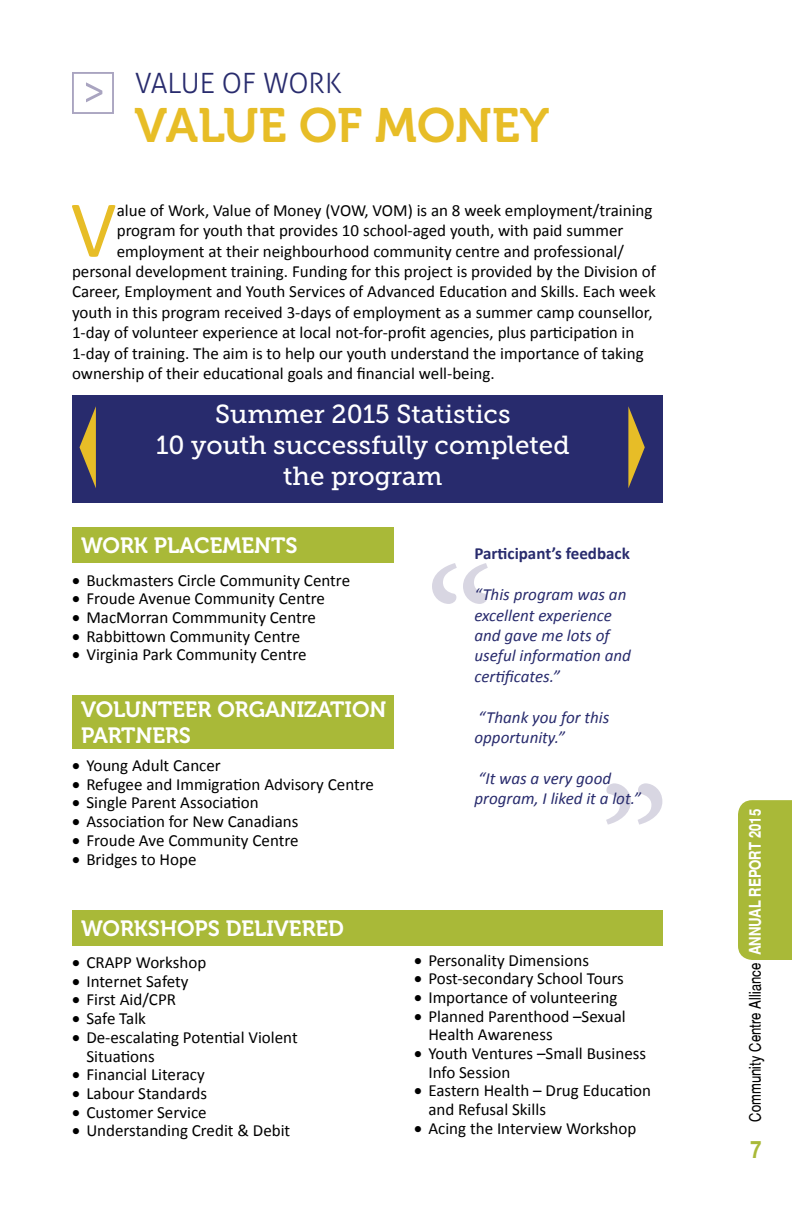
<style>
.page{position:relative;width:792px;height:1224px;background:#fff}
.page>*{position:absolute;margin:0;border:0;box-sizing:border-box;transform-origin:0 0}
.t1{font:81.2px "Calibri";color:#e7bd27}
.t2{font:48px "Museo 700";color:#e7bd27}
.t3{font:300 28px "Aller";color:#282b6d}
.t4{font:26px/31.2px "Museo Slab 500";color:#fff;text-align:center}
.t5{font:700 24px "Switzerland Narrow";color:#a9b938}
.t6{font:22px/26.4px "Museo 700";color:#fff}
.t7{font:17px/18.6px "Calibri";color:#000}
.t8{font:italic 17px/20.4px "Calibri";color:#282b6d}
.t9{font:700 17px "Calibri";color:#282b6d}
.t10{font:16px "Switzerland Narrow Plain";color:#000}
.s1{font-family:"Switzerland Narrow";font-weight:700;color:#fff}
</style>
<div class="page">
<div style="left:738px;top:800px;width:54px;height:160px;background:#a9b938"></div>
<svg style="left:432px;top:563px;width:25px;height:41px"></svg>
<svg style="left:463px;top:563px;width:25px;height:41px"></svg>
<svg style="left:606px;top:783px;width:25px;height:42px"></svg>
<svg style="left:638px;top:783px;width:24px;height:42px"></svg>
<div style="left:72px;top:395px;width:590px;height:108px;background:#282b6d"></div>
<svg style="left:80px;top:406px;width:16px;height:82px"></svg>
<svg style="left:628px;top:406px;width:17px;height:82px"></svg>
<div style="left:72px;top:527px;width:321px;height:36px;background:#a9b938"></div>
<div style="left:72px;top:695px;width:321px;height:54px;background:#a9b938"></div>
<div style="left:72px;top:72px;width:42px;height:42px;border:2px solid #a9a4c0"></div>
<svg style="left:86px;top:82px;width:16px;height:20px"></svg>
<div style="left:72px;top:910px;width:590px;height:36px;background:#a9b938"></div>
<h3 class="t3" style="left:135px;top:66px;width:208px">VALUE OF WORK</h3>
<h2 class="t2" style="left:134px;top:99px;width:416px">VALUE OF MONEY</h2>
<h1 class="t1" style="left:71px;top:178px;width:48px">V</h1>
<p class="t7" style="left:117px;top:201px;width:537px">alue of Work, Value of Money (VOW, VOM) is an 8 week employment/training</p>
<p class="t7" style="left:117px;top:221px;width:508px">program for youth that provides 10 school-aged youth, with paid summer</p>
<p class="t7" style="left:117px;top:242px;width:509px">employment at their neighbourhood community centre and professional/</p>
<p class="t7" style="left:72px;top:262px;width:586px">personal development training. Funding for this project is provided by the Division of</p>
<p class="t7" style="left:72px;top:283px;width:585px">Career, Employment and Youth Services of Advanced Education and Skills. Each week</p>
<p class="t7" style="left:72px;top:303px;width:582px">youth in this program received 3-days of employment as a summer camp counsellor,</p>
<p class="t7" style="left:72px;top:323px;width:564px">1-day of volunteer experience at local not-for-profit agencies, plus participation in</p>
<p class="t7" style="left:72px;top:344px;width:573px">1-day of training. The aim is to help our youth understand the importance of taking</p>
<p class="t7" style="left:72px;top:364px;width:424px">ownership of their educational goals and financial well-being.</p>
<h3 class="t4" style="left:156px;top:398px;width:415px">Summer 2015 Statistics<br>10 youth successfully completed the program</h3>
<p class="t6" style="left:81px;top:533px;width:218px">WORK PLACEMENTS</p>
<p class="t7" style="left:72px;top:571px;width:280px">• Buckmasters Circle Community Centre</p>
<p class="t7" style="left:72px;top:589px;width:254px">• Froude Avenue Community Centre</p>
<p class="t7" style="left:72px;top:608px;width:246px">• MacMorran Commmunity Centre</p>
<p class="t7" style="left:72px;top:627px;width:230px">• Rabbittown Community Centre</p>
<p class="t7" style="left:72px;top:645px;width:236px">• Virginia Park Community Centre</p>
<p class="t6" style="left:81px;top:696px;width:307px">VOLUNTEER ORGANIZATION<br>PARTNERS</p>
<p class="t7" style="left:72px;top:756px;width:150px">• Young Adult Cancer</p>
<p class="t7" style="left:72px;top:775px;width:304px">• Refugee and Immigration Advisory Centre</p>
<p class="t7" style="left:72px;top:794px;width:188px">• Single Parent Association</p>
<p class="t7" style="left:72px;top:812px;width:228px">• Association for New Canadians</p>
<p class="t7" style="left:72px;top:831px;width:228px">• Froude Ave Community Centre</p>
<p class="t7" style="left:72px;top:850px;width:126px">• Bridges to Hope</p>
<p class="t6" style="left:81px;top:915px;width:265px">WORKSHOPS DELIVERED</p>
<p class="t7" style="left:72px;top:953px;width:136px">• CRAPP Workshop</p>
<p class="t7" style="left:72px;top:972px;width:118px">• Internet Safety</p>
<p class="t7" style="left:72px;top:991px;width:106px">• First Aid/CPR</p>
<p class="t7" style="left:72px;top:1009px;width:76px">• Safe Talk</p>
<p class="t7" style="left:86px;top:1028px;width:213px;text-indent:-14px">• De-escalating Potential Violent<br>Situations</p>
<p class="t7" style="left:72px;top:1065px;width:134px">• Financial Literacy</p>
<p class="t7" style="left:72px;top:1084px;width:137px">• Labour Standards</p>
<p class="t7" style="left:72px;top:1103px;width:136px">• Customer Service</p>
<p class="t7" style="left:72px;top:1121px;width:220px">• Understanding Credit &amp; Debit</p>
<p class="t9" style="left:474px;top:543px;width:157px">Participant’s feedback</p>
<p class="t8" style="left:474px;top:584px;width:158px">“This program was an excellent experience and gave me lots of useful information and certificates.”</p>
<p class="t8" style="left:474px;top:706px;width:137px">“Thank you for this opportunity.”</p>
<p class="t8" style="left:474px;top:767px;width:168px">“It was a very good program, I liked it a lot.”</p>
<p class="t7" style="left:414px;top:951px;width:177px">• Personality Dimensions</p>
<p class="t7" style="left:414px;top:969px;width:211px">• Post-secondary School Tours</p>
<p class="t7" style="left:414px;top:988px;width:205px">• Importance of volunteering</p>
<p class="t7" style="left:428px;top:1007px;width:199px;text-indent:-14px">• Planned Parenthood –Sexual<br>Health Awareness</p>
<p class="t7" style="left:428px;top:1044px;width:219px;text-indent:-14px">• Youth Ventures –Small Business<br>Info Session</p>
<p class="t7" style="left:428px;top:1081px;width:224px;text-indent:-14px">• Eastern Health – Drug Education and Refusal Skills</p>
<p class="t7" style="left:414px;top:1119px;width:224px">• Acing the Interview Workshop</p>
<p class="t10" style="left:745px;top:1122px;width:314px;rotate:-90deg">Community Centre Alliance <span class="s1">ANNUAL REPORT 2015</span></p>
<h3 class="t5" style="left:751px;top:1135px;width:12px">7</h3>
</div>
